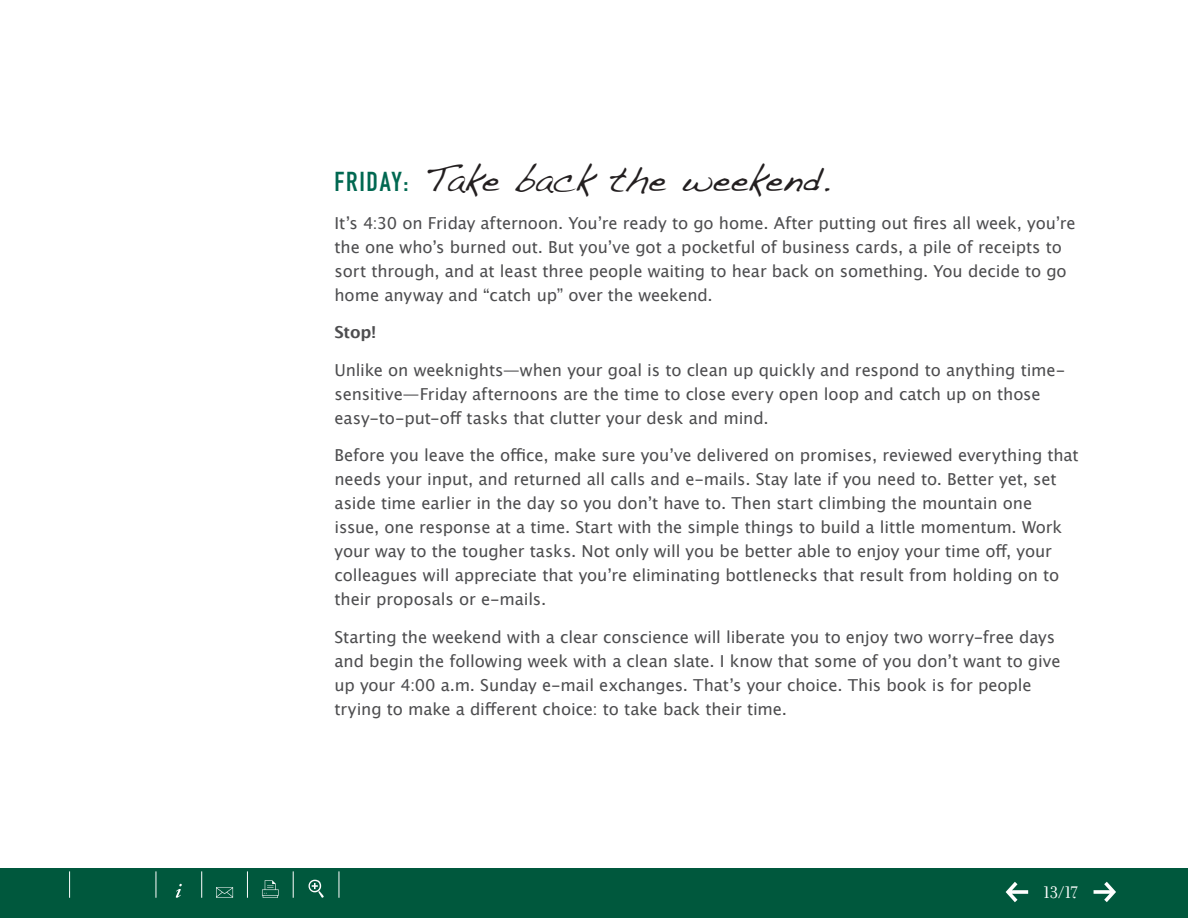
<style>
.page{position:relative;width:1188px;height:918px;background:#fff}
.page>*{position:absolute;margin:0;border:0;box-sizing:border-box;transform-origin:0 0}
.t1{font:36px "Handwriting Dakota";color:#231f20}
.t2{font:18px "Filosofia OT";color:#fff}
.t3{font:16.5px/24px "Lucida Grande";letter-spacing:-.005em;color:#4d4d4f}
.t4{font:700 16.5px "Lucida Grande";color:#4d4d4f}
.s1{font-family:"DIN Engschrift";font-size:27px;color:#006851}
</style>
<div class="page">
<div style="left:0;top:868px;width:1188px;height:50px;background:#00583d"></div>
<svg style="left:69px;top:871px;width:1px;height:27px"></svg>
<svg style="left:156px;top:871px;width:1px;height:27px"></svg>
<svg style="left:201px;top:871px;width:1px;height:27px"></svg>
<svg style="left:247px;top:871px;width:1px;height:27px"></svg>
<svg style="left:293px;top:871px;width:1px;height:27px"></svg>
<svg style="left:339px;top:871px;width:1px;height:27px"></svg>
<svg style="left:1006px;top:882px;width:22px;height:20px"></svg>
<svg style="left:1094px;top:882px;width:22px;height:20px"></svg>
<svg style="left:176px;top:884px;width:6px;height:14px"></svg>
<svg style="left:309px;top:880px;width:15px;height:18px"></svg>
<svg style="left:262px;top:880px;width:17px;height:18px"></svg>
<svg style="left:216px;top:887px;width:17px;height:11px"></svg>
<h1 class="t1" style="left:334px;top:158px;width:497px"><span class="s1">Friday :</span> Take back the weekend.</h1>
<p class="t3" style="left:334px;top:211px;width:743px">It’s 4:30 on Friday afternoon. You’re ready to go home. After putting out fires all week, you’re the one who’s burned out. But you’ve got a pocketful of business cards, a pile of receipts to sort through, and at least three people waiting to hear back on something. You decide to go home anyway and “catch up” over the weekend.</p>
<p class="t4" style="left:334px;top:323px;width:43px">Stop!</p>
<p class="t3" style="left:334px;top:358px;width:732px">Unlike on weeknights—when your goal is to clean up quickly and respond to anything time&shy;sensitive—Friday afternoons are the time to close every open loop and catch up on those easy-to-put-off tasks that clutter your desk and mind.</p>
<p class="t3" style="left:334px;top:444px;width:746px">Before you leave the office, make sure you’ve delivered on promises, reviewed everything that needs your input, and returned all calls and e-mails. Stay late if you need to. Better yet, set aside time earlier in the day so you don’t have to. Then start climbing the mountain one issue, one response at a time. Start with the simple things to build a little momentum. Work your way to the tougher tasks. Not only will you be better able to enjoy your time off, your colleagues will appreciate that you’re eliminating bottlenecks that result from holding on to their proposals or e-mails.</p>
<p class="t3" style="left:334px;top:625px;width:728px">Starting the weekend with a clear conscience will liberate you to enjoy two worry-free days and begin the following week with a clean slate. I know that some of you don’t want to give up your 4:00 a.m. Sunday e-mail exchanges. That’s your choice. This book is for people trying to make a different choice: to take back their time.</p>
<p class="t2" style="left:1044px;top:882px;width:36px">13/17</p>
</div>
